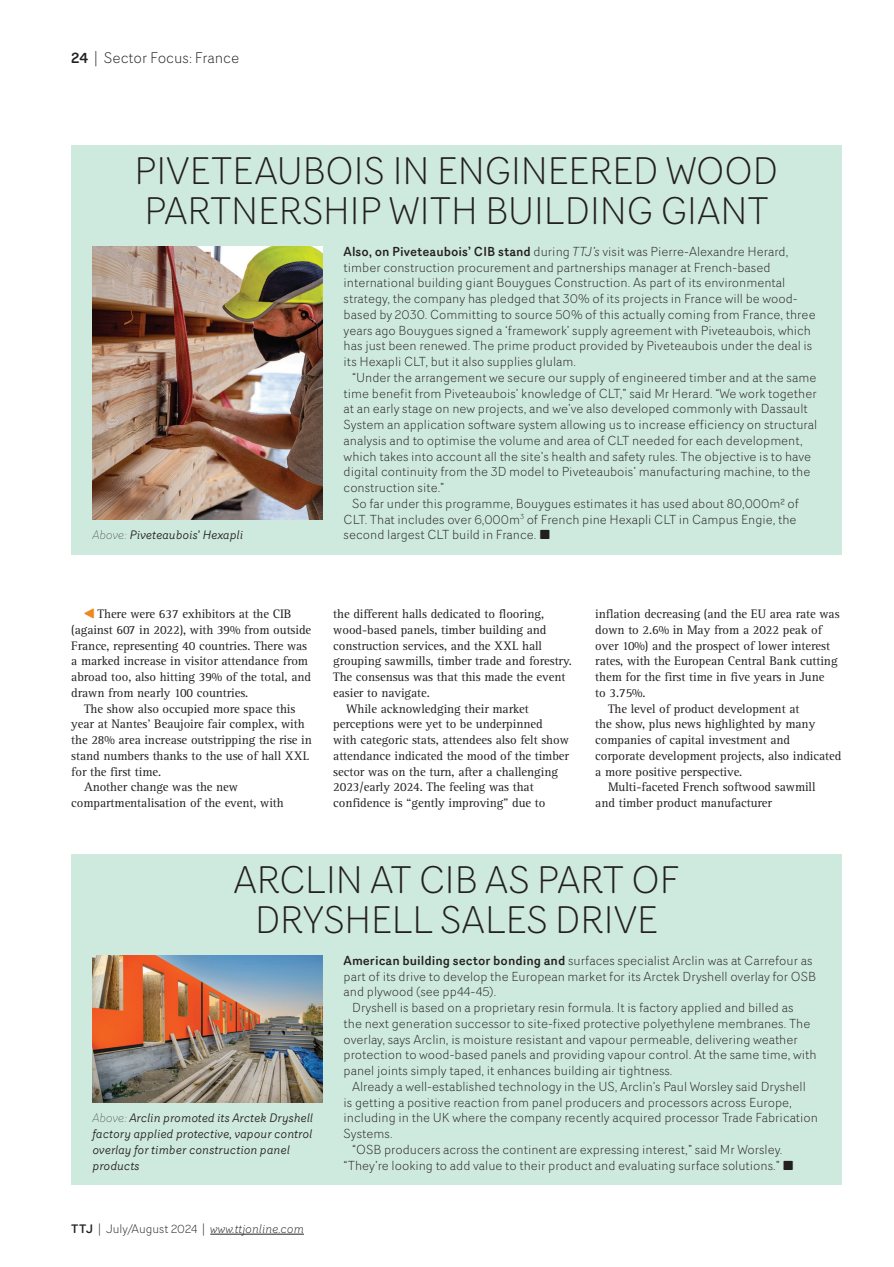
<style>
.page{position:relative;width:894px;height:1267px;background:#fff}
.page>*{position:absolute;margin:0;border:0;box-sizing:border-box;transform-origin:0 0}
.t1{font:300 37.5px/40.5px "Router";letter-spacing:-.02em;color:#231f20}
.t2{font:300 15px "Router";letter-spacing:-.005em;color:#231f20}
.t3{font:300 12.75px/15.8px "Router";color:#231f20}
.t4{font:12.75px/15.8px "Rotis Serif Std";letter-spacing:-.005em;color:#231f20}
.t5{font:italic 12px/15.8px "Router";letter-spacing:-.005em;color:#231f20}
.t6{font:300 12px "Router";color:#231f20}
.s1{font-weight:500}
.s2{font-style:italic}
.s3{font-weight:200}
.s4{font-family:"Router";font-weight:500;color:#ec8922}
</style>
<div class="page">
<hr style="left:210px;top:1233px;width:94px;height:1px;background:#231f20">
<div style="left:71px;top:145px;width:770px;height:410px;background:#cee9dd"></div>
<img style="left:92px;top:246px;width:230px;height:273px">
<div style="left:71px;top:854px;width:770px;height:331px;background:#cee9dd"></div>
<img style="left:92px;top:955px;width:230px;height:147px">
<p class="t2" style="left:71px;top:47px;width:169px"><span class="s1">24</span> | Sector Focus: France</p>
<h1 class="t1" style="left:134px;top:149px;width:645px">PIVETEAUBOIS IN ENGINEERED WOOD<br>PARTNERSHIP WITH BUILDING GIANT</h1>
<p class="t3" style="left:343px;top:243px;width:473px"><span class="s1">Also, on Piveteaubois’ CIB stand</span> during <span class="s2">TTJ’s</span> visit was Pierre-Alexandre Herard, timber construction procurement and partnerships manager at French-based international building giant Bouygues Construction. As part of its environmental strategy, the company has pledged that 30% of its projects in France will be wood&shy;based by 2030. Committing to source 50% of this actually coming from France, three years ago Bouygues signed a ‘framework’ supply agreement with Piveteaubois, which has just been renewed. The prime product provided by Piveteaubois under the deal is its Hexapli CLT, but it also supplies glulam.</p>
<p class="t3" style="left:343px;top:369px;width:475px;text-indent:9px">“Under the arrangement we secure our supply of engineered timber and at the same time benefit from Piveteaubois’ knowledge of CLT,” said Mr Herard. “We work together at an early stage on new projects, and we’ve also developed commonly with Dassault System an application software system allowing us to increase efficiency on structural analysis and to optimise the volume and area of CLT needed for each development, which takes into account all the site’s health and safety rules. The objective is to have digital continuity from the 3D model to Piveteaubois’ manufacturing machine, to the construction site.”</p>
<p class="t3" style="left:343px;top:495px;width:456px;text-align:right">So far under this programme, Bouygues estimates it has used about 80,000m² of<br>CLT. That includes over 6,000m<sup>3</sup> of French pine Hexapli CLT in Campus Engie, the</p>
<p class="t5" style="left:92px;top:527px;width:152px"><span class="s3">Above:</span> Piveteaubois’ Hexapli</p>
<p class="t3" style="left:343px;top:526px;width:208px">second largest CLT build in France. <span class="s1">■</span></p>
<p class="t4" style="left:71px;top:606px;width:241px;text-indent:13px"><span class="s4">◄</span> There were 637 exhibitors at the CIB (against 607 in 2022), with 39% from outside France, representing 40 countries. There was a marked increase in visitor attendance from abroad too, also hitting 39% of the total, and drawn from nearly 100 countries.</p>
<p class="t4" style="left:84px;top:701px;width:213px">The show also occupied more space this</p>
<p class="t4" style="left:71px;top:716px;width:235px">year at Nantes’ Beaujoire fair complex, with</p>
<p class="t4" style="left:71px;top:732px;width:242px">the 28% area increase outstripping the rise in</p>
<p class="t4" style="left:71px;top:748px;width:239px">stand numbers thanks to the use of hall XXL</p>
<p class="t4" style="left:71px;top:764px;width:91px">for the first time.</p>
<p class="t4" style="left:84px;top:779px;width:155px">Another change was the new</p>
<p class="t4" style="left:71px;top:795px;width:214px">compartmentalisation of the event, with</p>
<p class="t4" style="left:333px;top:606px;width:212px">the different halls dedicated to flooring,</p>
<p class="t4" style="left:333px;top:622px;width:214px">wood-based panels, timber building and</p>
<p class="t4" style="left:333px;top:638px;width:210px">construction services, and the XXL hall</p>
<p class="t4" style="left:333px;top:653px;width:240px">grouping sawmills, timber trade and forestry.</p>
<p class="t4" style="left:333px;top:669px;width:233px">The consensus was that this made the event</p>
<p class="t4" style="left:333px;top:685px;width:98px">easier to navigate.</p>
<p class="t4" style="left:346px;top:701px;width:184px">While acknowledging their market</p>
<p class="t4" style="left:333px;top:716px;width:211px">perceptions were yet to be underpinned</p>
<p class="t4" style="left:333px;top:732px;width:237px">with categoric stats, attendees also felt show</p>
<p class="t4" style="left:333px;top:748px;width:237px">attendance indicated the mood of the timber</p>
<p class="t4" style="left:333px;top:764px;width:226px">sector was on the turn, after a challenging</p>
<p class="t4" style="left:333px;top:779px;width:202px">2023/early 2024. The feeling was that</p>
<p class="t4" style="left:333px;top:795px;width:213px">confidence is “gently improving” due to</p>
<p class="t4" style="left:595px;top:606px;width:246px">inflation decreasing (and the EU area rate was</p>
<p class="t4" style="left:595px;top:622px;width:228px">down to 2.6% in May from a 2022 peak of</p>
<p class="t4" style="left:595px;top:638px;width:236px">over 10%) and the prospect of lower interest</p>
<p class="t4" style="left:595px;top:653px;width:244px">rates, with the European Central Bank cutting</p>
<p class="t4" style="left:595px;top:669px;width:230px">them for the first time in five years in June</p>
<p class="t4" style="left:595px;top:685px;width:52px">to 3.75%.</p>
<p class="t4" style="left:608px;top:701px;width:193px">The level of product development at</p>
<p class="t4" style="left:595px;top:716px;width:221px">the show, plus news highlighted by many</p>
<p class="t4" style="left:595px;top:732px;width:196px">companies of capital investment and</p>
<p class="t4" style="left:595px;top:748px;width:247px">corporate development projects, also indicated</p>
<p class="t4" style="left:595px;top:764px;width:148px">a more positive perspective.</p>
<p class="t4" style="left:608px;top:779px;width:209px">Multi-faceted French softwood sawmill</p>
<p class="t4" style="left:595px;top:795px;width:178px">and timber product manufacturer</p>
<h1 class="t1" style="left:233px;top:858px;width:447px;text-align:center">ARCLIN AT CIB AS PART OF<br>DRYSHELL SALES DRIVE</h1>
<p class="t3" style="left:343px;top:952px;width:470px"><span class="s1">American building sector bonding and</span> surfaces specialist Arclin was at Carrefour as</p>
<p class="t3" style="left:343px;top:967px;width:474px">part of its drive to develop the European market for its Arctek Dryshell overlay for OSB</p>
<p class="t3" style="left:343px;top:983px;width:154px">and plywood (see pp44-45).</p>
<p class="t3" style="left:352px;top:999px;width:443px">Dryshell is based on a proprietary resin formula. It is factory applied and billed as</p>
<p class="t3" style="left:343px;top:1015px;width:468px">the next generation successor to site-fixed protective polyethylene membranes. The</p>
<p class="t3" style="left:343px;top:1030px;width:455px">overlay, says Arclin, is moisture resistant and vapour permeable, delivering weather</p>
<p class="t3" style="left:343px;top:1046px;width:474px">protection to wood-based panels and providing vapour control. At the same time, with</p>
<p class="t3" style="left:343px;top:1062px;width:330px">panel joints simply taped, it enhances building air tightness.</p>
<p class="t3" style="left:352px;top:1078px;width:455px">Already a well-established technology in the US, Arclin’s Paul Worsley said Dryshell</p>
<p class="t3" style="left:343px;top:1093px;width:449px">is getting a positive reaction from panel producers and processors across Europe,</p>
<p class="t3" style="left:343px;top:1109px;width:475px">including in the UK where the company recently acquired processor Trade Fabrication</p>
<p class="t3" style="left:343px;top:1125px;width:50px">Systems.</p>
<p class="t3" style="left:352px;top:1141px;width:431px">“OSB producers across the continent are expressing interest,” said Mr Worsley.</p>
<p class="t3" style="left:343px;top:1156px;width:452px">“They’re looking to add value to their product and evaluating surface solutions.” <span class="s1">■</span></p>
<p class="t5" style="left:92px;top:1109px;width:222px"><span class="s3">Above:</span> Arclin promoted its Arctek Dryshell factory applied protective, vapour control overlay for timber construction panel products</p>
<p class="t6" style="left:71px;top:1219px;width:234px"><span class="s1">TTJ</span> | July/August 2024 | <span class="s2">www.ttjonline.com</span></p>
</div>
